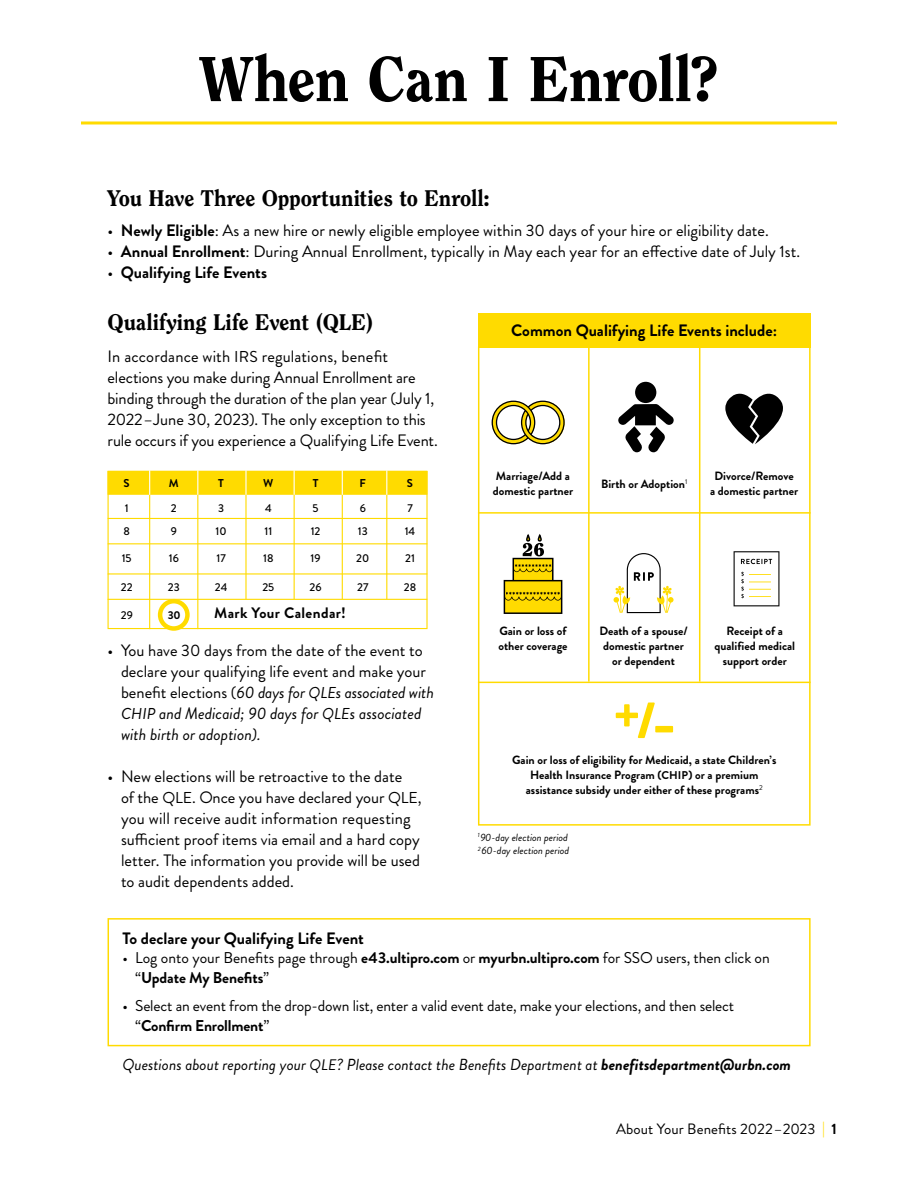
<style>
.page{position:relative;width:918px;height:1188px;background:#fff}
.page>*{position:absolute;margin:0;border:0;box-sizing:border-box;transform-origin:0 0}
.t1{font:800 63px "Clearface Std";letter-spacing:-.01em;color:#000}
.t2{font:800 22.5px "Clearface Std";color:#000}
.t3{font:16.5px/21px "Brandon Grotesque";color:#000}
.t4{font:700 16.5px "Brandon Grotesque";color:#000}
.t5{font:italic 16.05px "Brandon Grotesque";color:#000}
.t6{font:15.6px/19.5px "Brandon Grotesque";letter-spacing:-.01em;color:#000}
.t7{font:700 15.15px "Brandon Grotesque";letter-spacing:.025em;color:#000}
.t8{font:15px "Brandon Grotesque";letter-spacing:.005em;color:#000}
.t9{font:700 12px/15px "Brandon Grotesque";color:#000;text-align:center}
.t10{font:500 11.4px "Brandon Grotesque";color:#000}
.t11{font:700 11.4px "Brandon Grotesque";color:#000}
.t12{font:italic 10.5px/13.5px "Brandon Grotesque";color:#000}
.s1{font-weight:700}
.s2{font-weight:400}
.s3{font-size:15.75px}
.s4{font-style:italic}
.s5{font-style:italic;font-size:15.75px}
.s6{font-size:11.25px}
.s7{font-size:15.3px}
.s8{color:#ffdb00}
</style>
<div class="page">
<div style="left:478px;top:313px;width:333px;height:34px;background:#ffdb00"></div>
<div style="left:108px;top:918px;width:703px;height:128px;border:2px solid #ffdb00"></div>
<hr style="left:588px;top:347px;width:2px;height:335px;background:#ffdb00">
<hr style="left:699px;top:347px;width:1px;height:335px;background:#ffdb00">
<hr style="left:478px;top:512px;width:333px;height:2px;background:#ffdb00">
<hr style="left:478px;top:682px;width:333px;height:1px;background:#ffdb00">
<div style="left:478px;top:346px;width:333px;height:480px;border:2px solid #ffdb00"></div>
<hr style="left:81px;top:121px;width:756px;height:3px;background:#ffdb00">
<div style="left:108px;top:471px;width:320px;height:158px;border:1px solid #ffdb00"></div>
<div style="left:108px;top:471px;width:319px;height:24px;background:#ffdb00;border:1px solid #ffdb00"></div>
<hr style="left:108px;top:518px;width:319px;height:1px;background:#ffdb00">
<hr style="left:108px;top:573px;width:319px;height:2px;background:#ffdb00">
<hr style="left:149px;top:489px;width:1px;height:140px;background:#ffdb00">
<svg style="left:149px;top:470px;width:1px;height:25px"></svg>
<hr style="left:245px;top:489px;width:2px;height:110px;background:#ffdb00">
<hr style="left:245px;top:470px;width:2px;height:25px;background:#fff">
<hr style="left:342px;top:489px;width:1px;height:110px;background:#ffdb00">
<svg style="left:342px;top:470px;width:1px;height:25px"></svg>
<hr style="left:197px;top:489px;width:1px;height:140px;background:#ffdb00">
<svg style="left:197px;top:470px;width:1px;height:25px"></svg>
<hr style="left:294px;top:489px;width:1px;height:110px;background:#ffdb00">
<svg style="left:294px;top:470px;width:1px;height:25px"></svg>
<hr style="left:386px;top:489px;width:1px;height:110px;background:#ffdb00">
<svg style="left:386px;top:470px;width:1px;height:25px"></svg>
<hr style="left:108px;top:543px;width:319px;height:1px;background:#ffdb00">
<hr style="left:108px;top:599px;width:319px;height:1px;background:#ffdb00">
<div style="left:158px;top:599px;width:32px;height:32px;border:4px solid #ffdb00;border-radius:50%"></div>
<svg style="left:618px;top:382px;width:56px;height:70px"></svg>
<svg style="left:492px;top:401px;width:73px;height:43px"></svg>
<svg style="left:725px;top:393px;width:58px;height:51px"></svg>
<svg style="left:614px;top:553px;width:60px;height:60px"></svg>
<svg style="left:504px;top:534px;width:58px;height:80px"></svg>
<svg style="left:734px;top:551px;width:45px;height:55px"></svg>
<svg style="left:616px;top:703px;width:57px;height:35px"></svg>
<h1 class="t1" style="left:199px;top:41px;width:521px">When Can I Enroll?</h1>
<h2 class="t2" style="left:107px;top:184px;width:384px">You Have Three Opportunities to Enroll:</h2>
<p class="t3" style="left:107px;top:220px;width:663px">• <span class="s1">Newly Eligible</span>: As a new hire or newly eligible employee within 30 days of your hire or eligibility date.</p>
<p class="t3" style="left:107px;top:241px;width:694px">• <span class="s1">Annual Enrollment</span>: During Annual Enrollment, typically in May each year for an effective date of July 1st.</p>
<p class="t4" style="left:107px;top:261px;width:161px"><span class="s2">•</span> Qualifying Life Events</p>
<h2 class="t2" style="left:108px;top:309px;width:268px">Qualifying Life Event (QLE)</h2>
<p class="t3" style="left:108px;top:346px;width:332px">In accordance with <span class="s3">IRS</span> regulations, benefit elections you make during Annual Enrollment are binding through the duration of the plan year (July 1, 2022–June 30, 2023). The only exception to this rule occurs if you experience a Qualifying Life Event.</p>
<p class="t11" style="left:124px;top:475px;width:8px">S</p>
<p class="t11" style="left:169px;top:475px;width:11px">M</p>
<p class="t11" style="left:218px;top:475px;width:7px">T</p>
<p class="t11" style="left:263px;top:475px;width:12px">W</p>
<p class="t11" style="left:313px;top:475px;width:7px">T</p>
<p class="t11" style="left:360px;top:475px;width:8px">F</p>
<p class="t11" style="left:407px;top:475px;width:8px">S</p>
<p class="t10" style="left:125px;top:500px;width:5px">1</p>
<p class="t10" style="left:171px;top:500px;width:7px">2</p>
<p class="t10" style="left:218px;top:500px;width:8px">3</p>
<p class="t10" style="left:265px;top:500px;width:8px">4</p>
<p class="t10" style="left:313px;top:500px;width:8px">5</p>
<p class="t10" style="left:360px;top:500px;width:8px">6</p>
<p class="t10" style="left:407px;top:500px;width:7px">7</p>
<p class="t10" style="left:123px;top:523px;width:8px">8</p>
<p class="t10" style="left:171px;top:523px;width:8px">9</p>
<p class="t10" style="left:216px;top:523px;width:13px">10</p>
<p class="t10" style="left:264px;top:523px;width:9px">11</p>
<p class="t10" style="left:311px;top:523px;width:11px">12</p>
<p class="t10" style="left:358px;top:523px;width:11px">13</p>
<p class="t10" style="left:405px;top:523px;width:12px">14</p>
<p class="t10" style="left:122px;top:551px;width:11px">15</p>
<p class="t10" style="left:169px;top:551px;width:12px">16</p>
<p class="t10" style="left:217px;top:551px;width:11px">17</p>
<p class="t10" style="left:263px;top:551px;width:12px">18</p>
<p class="t10" style="left:311px;top:551px;width:12px">19</p>
<p class="t10" style="left:356px;top:551px;width:15px">20</p>
<p class="t10" style="left:405px;top:551px;width:11px">21</p>
<p class="t10" style="left:121px;top:579px;width:13px">22</p>
<p class="t10" style="left:168px;top:579px;width:13px">23</p>
<p class="t10" style="left:215px;top:579px;width:14px">24</p>
<p class="t10" style="left:262px;top:579px;width:13px">25</p>
<p class="t10" style="left:310px;top:579px;width:14px">26</p>
<p class="t10" style="left:357px;top:579px;width:13px">27</p>
<p class="t10" style="left:404px;top:579px;width:14px">28</p>
<p class="t10" style="left:121px;top:607px;width:14px">29</p>
<p class="t11" style="left:168px;top:607px;width:15px">30</p>
<p class="t7" style="left:214px;top:603px;width:133px">Mark Your Calendar!</p>
<p class="t3" style="left:121px;top:640px;width:315px;text-indent:-13px">• You have 30 days from the date of the event to declare your qualifying life event and make your benefit elections (<span class="s4">60 days for</span> <span class="s5">QLE</span><span class="s4">s associated with </span><span class="s5">CHIP</span> <span class="s4">and Medicaid; 90 days for</span> <span class="s5">QLE</span><span class="s4">s associated with birth or adoption).</span></p>
<p class="t3" style="left:121px;top:766px;width:302px;text-indent:-13px">• New elections will be retroactive to the date<br>of the <span class="s3">QLE</span>. Once you have declared your <span class="s3">QLE</span>, you will receive audit information requesting sufficient proof items via email and a hard copy letter. The information you provide will be used to audit dependents added.</p>
<p class="t4" style="left:511px;top:319px;width:267px">Common Qualifying Life Events include:</p>
<p class="t9" style="left:493px;top:469px;width:82px;text-align:left">Marriage/Add a domestic partner</p>
<p class="t9" style="left:601px;top:476px;width:88px">Birth or Adoption<sup>1</sup></p>
<p class="t9" style="left:710px;top:469px;width:90px">Divorce/Remove<br>a domestic partner</p>
<p class="t9" style="left:498px;top:623px;width:71px;text-align:left">Gain or loss of other coverage</p>
<p class="t9" style="left:599px;top:623px;width:90px">Death of a spouse/ domestic partner or dependent</p>
<p class="t9" style="left:714px;top:623px;width:82px">Receipt of a qualified medical support order</p>
<p class="t9" style="left:512px;top:753px;width:266px">Gain or loss of eligibility for Medicaid, a state Children’s<br>Health Insurance Program (<span class="s6">CHIP</span>) or a premium assistance subsidy under either of these programs<sup>2</sup></p>
<p class="t12" style="left:478px;top:831px;width:93px"><sup>1</sup>90-day election period<br><sup>2</sup>60-day election period</p>
<p class="t4" style="left:122px;top:926px;width:243px">To declare your Qualifying Life Event</p>
<p class="t6" style="left:135px;top:948px;width:636px;text-indent:-13px">• Log onto your Benefits page through <span class="s1">e43.ultipro.com</span> or <span class="s1">myurbn.ultipro.com</span> for SSO users, then click on “<span class="s1">Update My Benefits</span>”</p>
<p class="t6" style="left:135px;top:996px;width:601px;text-indent:-13px">• Select an event from the drop-down list, enter a valid event date, make your elections, and then select “<span class="s1">Confirm Enrollment</span>”</p>
<p class="t5" style="left:122px;top:1053px;width:670px">Questions about reporting your <span class="s7">QLE</span>? Please contact the Benefits Department at <span class="s1">benefitsdepartment@urbn.com</span></p>
<p class="t8" style="left:616px;top:1119px;width:222px">About Your Benefits 2022–2023 <span class="s8">|</span> <span class="s1">1</span></p>
</div>
